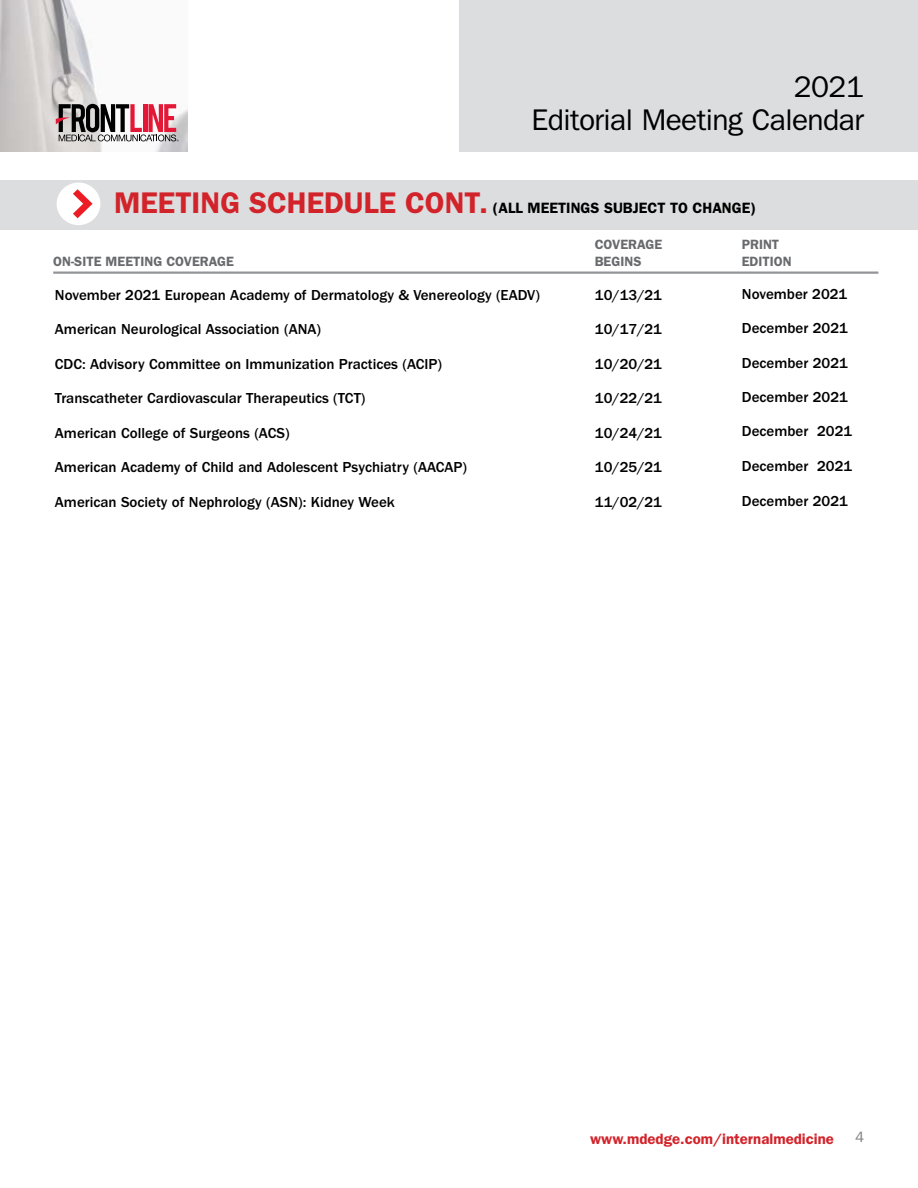
<style>
.page{position:relative;width:918px;height:1188px;background:#fff}
.page>*{position:absolute;margin:0;border:0;box-sizing:border-box;transform-origin:0 0}
.t1{font:30px/33px "ITC Franklin Gothic Std";letter-spacing:-.02em;color:#000;text-align:right}
.t2{font:500 15px "ITC Franklin Gothic Std";color:#000}
.t3{font:600 15px "ITC Franklin Gothic Std";color:#000}
.t4{font:600 15px "ITC Franklin Gothic Std";color:#d2232a}
.t5{font:15px "ITC Franklin Gothic Std";color:#808080}
.t6{font:600 13.5px "ITC Franklin Gothic Std";color:#696a6d}
.s1{font-size:30px;color:#d2232a}
</style>
<div class="page">
<div style="left:459px;top:0;width:459px;height:151px;background:#dcddde"></div>
<img style="left:0;top:0;width:187px;height:151px">
<svg style="left:56px;top:104px;width:123px;height:37px"></svg>
<div style="left:1px;top:180px;width:917px;height:50px;background:#dcddde"></div>
<div style="left:57px;top:183px;width:43px;height:42px;background:#fff;border-radius:50%"></div>
<svg style="left:73px;top:189px;width:20px;height:29px"></svg>
<hr style="left:53px;top:272px;width:825px;height:2px;background:#939598">
<h1 class="t1" style="left:532px;top:71px;width:334px">2021<br>Editorial Meeting Calendar</h1>
<p class="t3" style="left:114px;top:199px;width:643px"><span class="s1">MEETING SCHEDULE CONT.</span> (ALL MEETINGS SUBJECT TO CHANGE)</p>
<p class="t6" style="left:595px;top:237px;width:69px">COVERAGE</p>
<p class="t6" style="left:742px;top:237px;width:39px">PRINT</p>
<p class="t6" style="left:53px;top:253px;width:182px">ON-SITE MEETING COVERAGE</p>
<p class="t6" style="left:595px;top:253px;width:48px">BEGINS</p>
<p class="t6" style="left:742px;top:253px;width:51px">EDITION</p>
<p class="t2" style="left:55px;top:286px;width:487px">November 2021 European Academy of Dermatology &amp; Venereology (EADV)</p>
<p class="t2" style="left:595px;top:286px;width:69px">10/13/21</p>
<p class="t2" style="left:55px;top:321px;width:268px">American Neurological Association (ANA)</p>
<p class="t2" style="left:595px;top:321px;width:69px">10/17/21</p>
<p class="t2" style="left:55px;top:355px;width:389px">CDC: Advisory Committee on Immunization Practices (ACIP)</p>
<p class="t2" style="left:595px;top:355px;width:69px">10/20/21</p>
<p class="t2" style="left:55px;top:390px;width:312px">Transcatheter Cardiovascular Therapeutics (TCT)</p>
<p class="t2" style="left:595px;top:390px;width:69px">10/22/21</p>
<p class="t2" style="left:55px;top:424px;width:236px">American College of Surgeons (ACS)</p>
<p class="t2" style="left:595px;top:424px;width:69px">10/24/21</p>
<p class="t2" style="left:55px;top:459px;width:414px">American Academy of Child and Adolescent Psychiatry (AACAP)</p>
<p class="t2" style="left:595px;top:459px;width:69px">10/25/21</p>
<p class="t2" style="left:55px;top:493px;width:341px">American Society of Nephrology (ASN): Kidney Week</p>
<p class="t2" style="left:595px;top:493px;width:69px">11/02/21</p>
<p class="t2" style="left:742px;top:285px;width:107px">November 2021</p>
<p class="t2" style="left:742px;top:320px;width:108px">December 2021</p>
<p class="t2" style="left:742px;top:354px;width:108px">December 2021</p>
<p class="t2" style="left:742px;top:388px;width:108px">December 2021</p>
<p class="t2" style="left:742px;top:423px;width:112px">December 2021</p>
<p class="t2" style="left:742px;top:457px;width:112px">December 2021</p>
<p class="t2" style="left:742px;top:492px;width:108px">December 2021</p>
<p class="t4" style="left:590px;top:1130px;width:245px">www.mdedge.com/internalmedicine</p>
<p class="t5" style="left:855px;top:1129px;width:10px">4</p>
</div>
